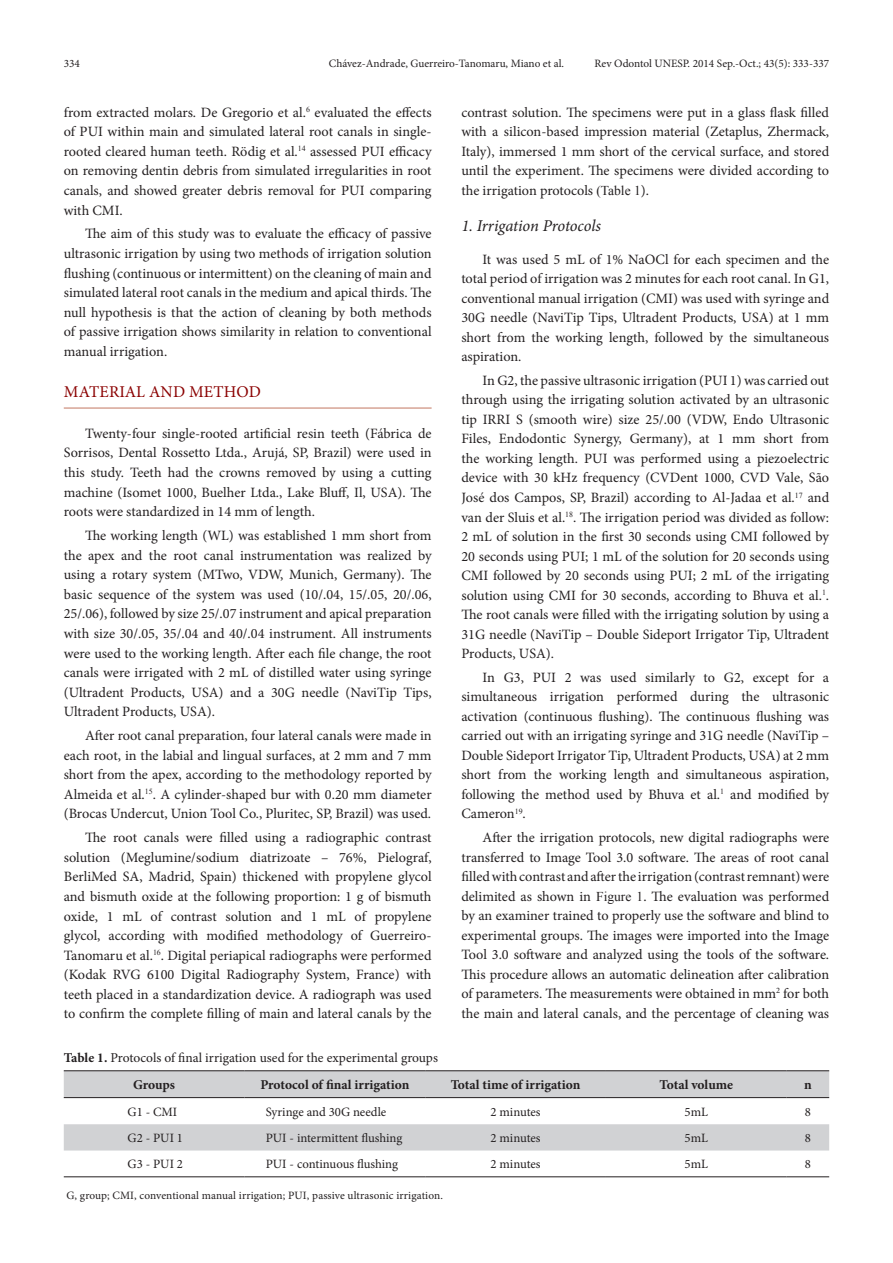
<style>
.page{position:relative;width:893px;height:1263px;background:#fff}
.page>*{position:absolute;margin:0;border:0;box-sizing:border-box;transform-origin:0 0}
.t1{font:italic 16.5px "Minion Pro";letter-spacing:-.01em;color:#231f20}
.t2{font:16.5px "Minion Pro";letter-spacing:.01em;color:#8b0202}
.t3{font:14.25px/19.5px "Minion Pro";color:#231f20;text-align:justify}
.t4{font:13.5px/27.2px "Minion Pro";color:#231f20}
.t5{font:700 13.5px "Minion Pro";color:#231f20}
.t6{font:12.75px "Minion Pro";color:#231f20}
.t7{font:11.25px "Minion Pro";color:#231f20}
.s1{font-family:"Times New Roman";font-size:13.5px}
.s2{font-weight:700}
</style>
<div class="page">
<hr style="left:64px;top:408px;width:368px;height:1px;background:#c27660">
<div style="left:64px;top:1071px;width:765px;height:26px;background:#d1d2d4"></div>
<svg style="left:64px;top:1098px;width:765px;height:53px"></svg>
<div style="left:64px;top:1124px;width:765px;height:26px;background:#d1d2d4"></div>
<hr style="left:64px;top:1070px;width:180px;height:1px;background:#231f20">
<hr style="left:244px;top:1070px;width:181px;height:1px;background:#231f20">
<hr style="left:425px;top:1070px;width:181px;height:1px;background:#231f20">
<hr style="left:606px;top:1070px;width:181px;height:1px;background:#231f20">
<hr style="left:787px;top:1070px;width:42px;height:1px;background:#231f20">
<hr style="left:64px;top:1097px;width:180px;height:1px;background:#231f20">
<hr style="left:244px;top:1097px;width:181px;height:1px;background:#231f20">
<hr style="left:425px;top:1097px;width:181px;height:1px;background:#231f20">
<hr style="left:606px;top:1097px;width:181px;height:1px;background:#231f20">
<hr style="left:787px;top:1097px;width:42px;height:1px;background:#231f20">
<hr style="left:64px;top:1176px;width:180px;height:1px;background:#231f20">
<hr style="left:244px;top:1176px;width:181px;height:1px;background:#231f20">
<hr style="left:425px;top:1176px;width:181px;height:1px;background:#231f20">
<hr style="left:606px;top:1176px;width:181px;height:1px;background:#231f20">
<hr style="left:787px;top:1176px;width:42px;height:1px;background:#231f20">
<p class="t7" style="left:64px;top:56px;width:18px">334</p>
<p class="t7" style="left:329px;top:56px;width:237px">Chávez-Andrade, Guerreiro-Tanomaru, Miano et al.</p>
<p class="t7" style="left:594px;top:56px;width:236px">Rev Odontol UNESP. 2014 Sep.-Oct.; 43(5): 333-337</p>
<p class="t3" style="left:64px;top:102px;width:369px">from extracted molars. De Gregorio et al.<sup>6</sup> evaluated the effects of PUI within main and simulated lateral root canals in single&shy;rooted cleared human teeth. Rödig et al.<sup>14</sup> assessed PUI efficacy on removing dentin debris from simulated irregularities in root canals, and showed greater debris removal for PUI comparing with CMI.</p>
<p class="t3" style="left:64px;top:224px;width:369px;text-indent:21px">The aim of this study was to evaluate the efficacy of passive ultrasonic irrigation by using two methods of irrigation solution flushing (continuous or intermittent) on the cleaning of main and simulated lateral root canals in the medium and apical thirds. The null hypothesis is that the action of cleaning by both methods of passive irrigation shows similarity in relation to conventional manual irrigation.</p>
<p class="t2" style="left:64px;top:381px;width:198px">MATERIAL AND METHOD</p>
<p class="t3" style="left:64px;top:424px;width:369px;text-indent:21px">Twenty-four single-rooted artificial resin teeth (Fábrica de Sorrisos, Dental Rossetto Ltda., Arujá, SP, Brazil) were used in this study. Teeth had the crowns removed by using a cutting machine (Isomet 1000, Buelher Ltda., Lake Bluff, Il, USA). The roots were standardized in 14 mm of length.</p>
<p class="t3" style="left:64px;top:526px;width:369px;text-indent:21px">The working length (WL) was established 1 mm short from the apex and the root canal instrumentation was realized by using a rotary system (MTwo, VDW, Munich, Germany). The basic sequence of the system was used (10/.04, 15/.05, 20/.06, 25/.06), followed by size 25/.07 instrument and apical preparation with size 30/.05, 35/.04 and 40/.04 instrument. All instruments were used to the working length. After each file change, the root canals were irrigated with 2 mL of distilled water using syringe (Ultradent Products, USA) and a 30G needle (NaviTip Tips, Ultradent Products, USA).</p>
<p class="t3" style="left:64px;top:726px;width:369px;text-indent:21px">After root canal preparation, four lateral canals were made in each root, in the labial and lingual surfaces, at 2 mm and 7 mm short from the apex, according to the methodology reported by Almeida et al.<sup>15</sup>. A cylinder-shaped bur with 0.20 mm diameter (Brocas Undercut, Union Tool Co., Pluritec, SP, Brazil) was used.</p>
<p class="t3" style="left:64px;top:828px;width:369px;text-indent:21px">The root canals were filled using a radiographic contrast solution (Meglumine/sodium diatrizoate – 76%, Pielograf, BerliMed SA, Madrid, Spain) thickened with propylene glycol and bismuth oxide at the following proportion: 1 g of bismuth oxide, 1 mL of contrast solution and 1 mL of propylene glycol, according with modified methodology of Guerreiro-Tanomaru et al.<sup>16</sup>. Digital periapical radiographs were performed (Kodak RVG 6100 Digital Radiography System, France) with teeth placed in a standardization device. A radiograph was used to confirm the complete filling of main and lateral canals by the</p>
<p class="t3" style="left:461px;top:102px;width:369px">contrast solution. The specimens were put in a glass flask filled with a silicon-based impression material (Zetaplus, Zhermack, Italy), immersed 1 mm short of the cervical surface, and stored until the experiment. The specimens were divided according to the irrigation protocols <span class="s1">(Table 1</span>).</p>
<p class="t1" style="left:461px;top:215px;width:141px">1. Irrigation Protocols</p>
<p class="t3" style="left:461px;top:249px;width:369px;text-indent:21px">It was used 5 mL of 1% NaOCl for each specimen and the total period of irrigation was 2 minutes for each root canal. In G1, conventional manual irrigation (CMI) was used with syringe and 30G needle (NaviTip Tips, Ultradent Products, USA) at 1 mm short from the working length, followed by the simultaneous aspiration.</p>
<p class="t3" style="left:461px;top:371px;width:369px;text-indent:21px">In G2, the passive ultrasonic irrigation (PUI 1) was carried out through using the irrigating solution activated by an ultrasonic tip IRRI S (smooth wire) size 25/.00 (VDW, Endo Ultrasonic Files, Endodontic Synergy, Germany), at 1 mm short from the working length. PUI was performed using a piezoelectric device with 30 kHz frequency (CVDent 1000, CVD Vale, São José dos Campos, SP, Brazil) according to Al-Jadaa et al.<sup>17</sup> and van der Sluis et al.<sup>18</sup>. The irrigation period was divided as follow:<br>2 mL of solution in the first 30 seconds using CMI followed by 20 seconds using PUI; 1 mL of the solution for 20 seconds using CMI followed by 20 seconds using PUI; 2 mL of the irrigating solution using CMI for 30 seconds, according to Bhuva et al.<sup>1</sup>.<br>The root canals were filled with the irrigating solution by using a 31G needle (NaviTip – Double Sideport Irrigator Tip, Ultradent Products, USA).</p>
<p class="t3" style="left:461px;top:667px;width:369px;text-indent:21px">In G3, PUI 2 was used similarly to G2, except for a simultaneous irrigation performed during the ultrasonic activation (continuous flushing). The continuous flushing was carried out with an irrigating syringe and 31G needle (NaviTip – Double Sideport Irrigator Tip, Ultradent Products, USA) at 2 mm short from the working length and simultaneous aspiration, following the method used by Bhuva et al.<sup>1</sup> and modified by Cameron<sup>19</sup>.</p>
<p class="t3" style="left:461px;top:828px;width:369px;text-indent:21px">After the irrigation protocols, new digital radiographs were transferred to Image Tool 3.0 software. The areas of root canal filled with contrast and after the irrigation (contrast remnant) were delimited as shown in <span class="s1">Figure 1</span>. The evaluation was performed by an examiner trained to properly use the software and blind to experimental groups. The images were imported into the Image Tool 3.0 software and analyzed using the tools of the software.<br>This procedure allows an automatic delineation after calibration of parameters. The measurements were obtained in mm<sup>2</sup> for both the main and lateral canals, and the percentage of cleaning was</p>
<p class="t4" style="left:133px;top:1044px;width:306px;text-indent:-69px"><span class="s2">Table 1.</span> Protocols of final irrigation used for the experimental groups<br><span class="s2">Groups</span></p>
<p class="t5" style="left:260px;top:1075px;width:151px">Protocol of final irrigation</p>
<p class="t5" style="left:451px;top:1075px;width:131px">Total time of irrigation</p>
<p class="t5" style="left:659px;top:1075px;width:75px">Total volume</p>
<p class="t5" style="left:804px;top:1075px;width:9px">n</p>
<p class="t6" style="left:128px;top:1103px;width:51px">G1 - CMI</p>
<p class="t6" style="left:266px;top:1103px;width:122px">Syringe and 30G needle</p>
<p class="t6" style="left:490px;top:1103px;width:52px">2 minutes</p>
<p class="t6" style="left:685px;top:1103px;width:25px">5mL</p>
<p class="t6" style="left:805px;top:1103px;width:8px">8</p>
<p class="t6" style="left:128px;top:1129px;width:57px">G2 - PUI 1</p>
<p class="t6" style="left:266px;top:1129px;width:138px">PUI - intermittent flushing</p>
<p class="t6" style="left:490px;top:1129px;width:52px">2 minutes</p>
<p class="t6" style="left:685px;top:1129px;width:25px">5mL</p>
<p class="t6" style="left:805px;top:1129px;width:8px">8</p>
<p class="t6" style="left:128px;top:1156px;width:57px">G3 - PUI 2</p>
<p class="t6" style="left:266px;top:1156px;width:134px">PUI - continuous flushing</p>
<p class="t6" style="left:490px;top:1156px;width:52px">2 minutes</p>
<p class="t6" style="left:685px;top:1156px;width:25px">5mL</p>
<p class="t6" style="left:805px;top:1156px;width:8px">8</p>
<p class="t7" style="left:66px;top:1188px;width:378px">G, group; CMI, conventional manual irrigation; PUI, passive ultrasonic irrigation.</p>
</div>
